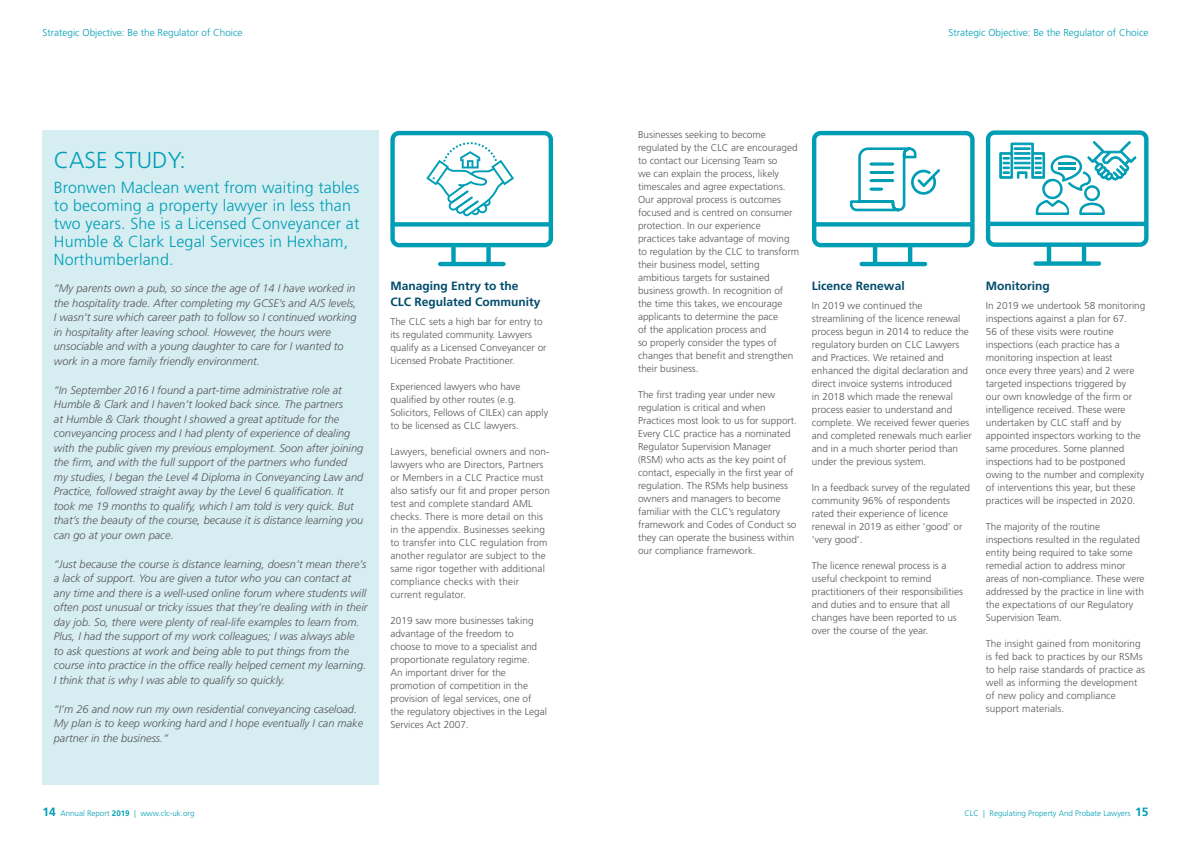
<style>
.page{position:relative;width:1191px;height:842px;background:#fff}
.page>*{position:absolute;margin:0;border:0;box-sizing:border-box;transform-origin:0 0}
.t1{font:300 23px "Frutiger LT Std";color:#009eb5}
.t2{font:300 16px/18px "Frutiger LT Std";letter-spacing:.01em;color:#009eb5}
.t3{font:700 12px/16px "Frutiger";color:#004b6c}
.t4{font:italic 300 11px/14.5px "Frutiger LT Std";color:#575756}
.t5{font:300 10px/13px "Frutiger LT Std";color:#575756}
.t6{font:300 10px "Frutiger LT Std";color:#009eb5}
.t7{font:300 8px "Frutiger LT Std";color:#009eb5}
.s1{font-family:"Frutiger";font-weight:700;font-size:12px}
.s2{font-family:"Frutiger";font-weight:700}
</style>
<div class="page">
<div style="left:43px;top:130px;width:336px;height:655px;background:#d6edf2"></div>
<div style="left:812px;top:131px;width:162px;height:116px;border:4px solid #009eb5;border-radius:6px"></div>
<div style="left:814px;top:222px;width:158px;height:5px;background:#009eb5"></div>
<hr style="left:861px;top:262px;width:64px;height:4px;background:#009eb5">
<hr style="left:873px;top:247px;width:4px;height:16px;background:#009eb5">
<hr style="left:908px;top:247px;width:4px;height:16px;background:#009eb5">
<div style="left:390px;top:131px;width:163px;height:116px;border:4px solid #009eb5;border-radius:6px"></div>
<div style="left:392px;top:222px;width:158px;height:5px;background:#009eb5"></div>
<hr style="left:440px;top:262px;width:63px;height:4px;background:#009eb5">
<div style="left:451px;top:247px;width:5px;height:16px;background:#009eb5"></div>
<div style="left:486px;top:247px;width:5px;height:16px;background:#009eb5"></div>
<svg style="left:426px;top:142px;width:88px;height:74px"></svg>
<div style="left:986px;top:130px;width:162px;height:117px;border:4px solid #009eb5;border-radius:6px"></div>
<hr style="left:988px;top:222px;width:157px;height:4px;background:#009eb5">
<div style="left:1035px;top:261px;width:64px;height:5px;background:#009eb5"></div>
<div style="left:1046px;top:246px;width:5px;height:17px;background:#009eb5"></div>
<div style="left:1081px;top:246px;width:5px;height:17px;background:#009eb5"></div>
<svg style="left:999px;top:141px;width:137px;height:74px"></svg>
<svg style="left:849px;top:147px;width:91px;height:65px"></svg>
<p class="t6" style="left:43px;top:27px;width:202px">Strategic Objective: Be the Regulator of Choice</p>
<h1 class="t1" style="left:54px;top:147px;width:134px">CASE STUDY:</h1>
<h2 class="t2" style="left:54px;top:178px;width:307px">Bronwen Maclean went from waiting tables to becoming a property lawyer in less than two years. She is a Licensed Conveyancer at Humble &amp; Clark Legal Services in Hexham, Northumberland.</h2>
<p class="t4" style="left:54px;top:281px;width:304px">“My parents own a pub, so since the age of 14 I have worked in the hospitality trade. After completing my GCSE’s and A/S levels, I wasn’t sure which career path to follow so I continued working in hospitality after leaving school. However, the hours were unsociable and with a young daughter to care for I wanted to work in a more family friendly environment.</p>
<p class="t4" style="left:54px;top:383px;width:311px">“In September 2016 I found a part-time administrative role at Humble &amp; Clark and I haven’t looked back since. The partners<br>at Humble &amp; Clark thought I showed a great aptitude for the conveyancing process and I had plenty of experience of dealing with the public given my previous employment. Soon after joining the firm, and with the full support of the partners who funded my studies, I began the Level 4 Diploma in Conveyancing Law and Practice, followed straight away by the Level 6 qualification. It took me 19 months to qualify, which I am told is very quick. But that’s the beauty of the course, because it is distance learning you can go at your own pace.</p>
<p class="t4" style="left:54px;top:557px;width:315px">“Just because the course is distance learning, doesn’t mean there’s a lack of support. You are given a tutor who you can contact at any time and there is a well-used online forum where students will often post unusual or tricky issues that they’re dealing with in their day job. So, there were plenty of real-life examples to learn from.<br>Plus, I had the support of my work colleagues; I was always able<br>to ask questions at work and being able to put things from the course into practice in the office really helped cement my learning.<br>I think that is why I was able to qualify so quickly.</p>
<p class="t4" style="left:54px;top:702px;width:311px">“I’m 26 and now run my own residential conveyancing caseload.<br>My plan is to keep working hard and I hope eventually I can make partner in the business.”</p>
<p class="t3" style="left:390px;top:278px;width:152px">Managing Entry to the<br>CLC Regulated Community</p>
<p class="t5" style="left:390px;top:315px;width:158px">The CLC sets a high bar for entry to its regulated community. Lawyers qualify as a Licensed Conveyancer or Licensed Probate Practitioner.</p>
<p class="t5" style="left:390px;top:380px;width:159px">Experienced lawyers who have qualified by other routes (e.g.<br>Solicitors, Fellows of CILEx) can apply to be licensed as CLC lawyers.</p>
<p class="t5" style="left:390px;top:445px;width:161px">Lawyers, beneficial owners and non&shy;lawyers who are Directors, Partners or Members in a CLC Practice must also satisfy our fit and proper person test and complete standard AML checks. There is more detail on this in the appendix. Businesses seeking to transfer into CLC regulation from another regulator are subject to the same rigor together with additional compliance checks with their current regulator.</p>
<p class="t5" style="left:390px;top:614px;width:158px">2019 saw more businesses taking advantage of the freedom to<br>choose to move to a specialist and proportionate regulatory regime.<br>An important driver for the promotion of competition in the provision of legal services, one of the regulatory objectives in the Legal<br>Services Act 2007.</p>
<p class="t7" style="left:43px;top:809px;width:154px"><span class="s1">14</span> Annual Report <span class="s2">2019</span> | www.clc-uk.org</p>
<p class="t6" style="left:948px;top:27px;width:202px">Strategic Objective: Be the Regulator of Choice</p>
<p class="t5" style="left:638px;top:128px;width:162px">Businesses seeking to become regulated by the CLC are encouraged to contact our Licensing Team so<br>we can explain the process, likely timescales and agree expectations.<br>Our approval process is outcomes focused and is centred on consumer protection. In our experience practices take advantage of moving to regulation by the CLC to transform their business model, setting ambitious targets for sustained business growth. In recognition of the time this takes, we encourage applicants to determine the pace<br>of the application process and<br>so properly consider the types of changes that benefit and strengthen their business.</p>
<p class="t5" style="left:638px;top:388px;width:160px">The first trading year under new regulation is critical and when Practices most look to us for support.<br>Every CLC practice has a nominated Regulator Supervision Manager (RSM) who acts as the key point of contact, especially in the first year of regulation. The RSMs help business owners and managers to become familiar with the CLC’s regulatory framework and Codes of Conduct so they can operate the business within our compliance framework.</p>
<p class="t3" style="left:812px;top:278px;width:94px">Licence Renewal</p>
<p class="t5" style="left:812px;top:299px;width:161px">In 2019 we continued the streamlining of the licence renewal process begun in 2014 to reduce the regulatory burden on CLC Lawyers and Practices. We retained and enhanced the digital declaration and direct invoice systems introduced<br>in 2018 which made the renewal process easier to understand and complete. We received fewer queries and completed renewals much earlier and in a much shorter period than under the previous system.</p>
<p class="t5" style="left:812px;top:481px;width:160px">In a feedback survey of the regulated community 96% of respondents rated their experience of licence renewal in 2019 as either ‘good’ or ‘very good’.</p>
<p class="t5" style="left:812px;top:559px;width:152px">The licence renewal process is a useful checkpoint to remind practitioners of their responsibilities and duties and to ensure that all changes have been reported to us over the course of the year.</p>
<p class="t3" style="left:986px;top:278px;width:65px">Monitoring</p>
<p class="t5" style="left:986px;top:299px;width:161px">In 2019 we undertook 58 monitoring inspections against a plan for 67.<br>56 of these visits were routine inspections (each practice has a monitoring inspection at least<br>once every three years) and 2 were targeted inspections triggered by<br>our own knowledge of the firm or intelligence received. These were undertaken by CLC staff and by appointed inspectors working to the same procedures. Some planned inspections had to be postponed owing to the number and complexity of interventions this year, but these practices will be inspected in 2020.</p>
<p class="t5" style="left:986px;top:520px;width:160px">The majority of the routine inspections resulted in the regulated entity being required to take some remedial action to address minor areas of non-compliance. These were addressed by the practice in line with the expectations of our Regulatory<br>Supervision Team.</p>
<p class="t5" style="left:986px;top:637px;width:161px">The insight gained from monitoring is fed back to practices by our RSMs to help raise standards of practice as well as informing the development of new policy and compliance support materials.</p>
<p class="t7" style="left:964px;top:809px;width:185px">CLC | Regulating Property And Probate Lawyers <span class="s1">15</span></p>
</div>
